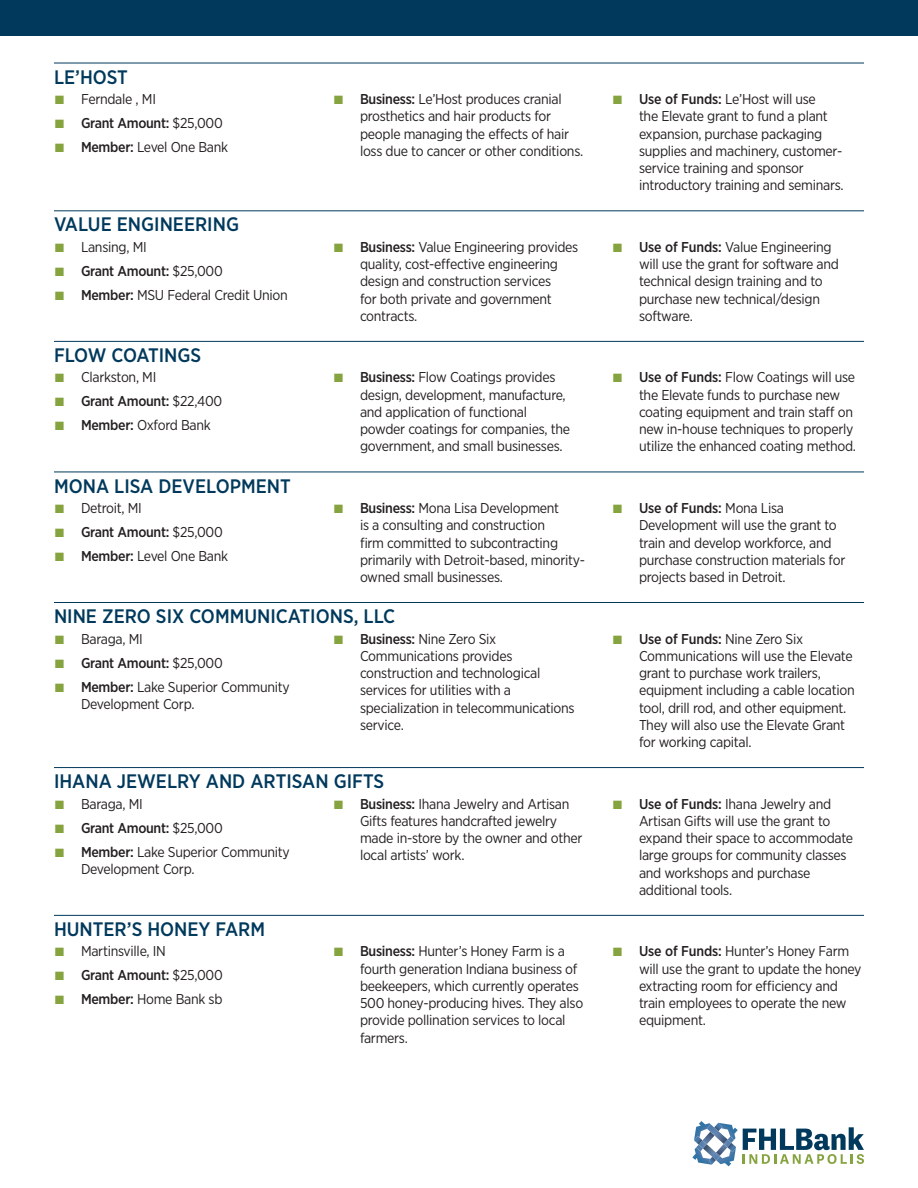
<style>
.page{position:relative;width:918px;height:1188px;background:#fff}
.page>*{position:absolute;margin:0;border:0;box-sizing:border-box;transform-origin:0 0}
.Larger_subhead{font:500 19.5px "Gotham Narrow";color:#00395c}
.t1{font:14.25px/17.2px "Gotham Narrow";letter-spacing:-.02em;color:#231f20}
.t2{font:500 14.25px "Gotham Narrow";letter-spacing:-.02em;color:#231f20}
.s1{font-family:"Arial";font-size:18px;color:#85a33e}
.s2{font-family:"Arial";font-weight:400;font-size:18px;color:#85a33e}
.s3{font-weight:400}
.s4{font-weight:500}
</style>
<div class="page">
<div style="left:0;top:0;width:918px;height:36px;background:#00395c"></div>
<hr style="left:54px;top:63px;width:810px;height:1px;background:#00395c">
<hr style="left:54px;top:210px;width:810px;height:1px;background:#00395c">
<hr style="left:54px;top:341px;width:810px;height:1px;background:#00395c">
<hr style="left:54px;top:472px;width:810px;height:1px;background:#00395c">
<hr style="left:54px;top:602px;width:810px;height:1px;background:#00395c">
<hr style="left:54px;top:767px;width:810px;height:1px;background:#00395c">
<hr style="left:54px;top:915px;width:810px;height:1px;background:#00395c">
<svg style="left:692px;top:1121px;width:172px;height:45px"></svg>
<p class="Larger_subhead" style="left:54px;top:64px;width:76px">LE’HOST</p>
<p class="t1" style="left:54px;top:90px;width:103px"><span class="s1">■</span> Ferndale , MI</p>
<p class="t2" style="left:54px;top:114px;width:170px"><span class="s2">■</span> Grant Amount: <span class="s3">$25,000</span></p>
<p class="t1" style="left:54px;top:138px;width:176px"><span class="s1">■</span> <span class="s4">Member:</span> Level One Bank</p>
<p class="Larger_subhead" style="left:54px;top:212px;width:187px">VALUE ENGINEERING</p>
<p class="t1" style="left:54px;top:238px;width:94px"><span class="s1">■</span> Lansing, MI</p>
<p class="t2" style="left:54px;top:262px;width:170px"><span class="s2">■</span> Grant Amount: <span class="s3">$25,000</span></p>
<p class="t1" style="left:54px;top:286px;width:235px"><span class="s1">■</span> <span class="s4">Member:</span> MSU Federal Credit Union</p>
<p class="Larger_subhead" style="left:54px;top:343px;width:149px">FLOW COATINGS</p>
<p class="t1" style="left:54px;top:369px;width:104px"><span class="s1">■</span> Clarkston, MI</p>
<p class="t2" style="left:54px;top:392px;width:170px"><span class="s2">■</span> Grant Amount: <span class="s3">$22,400</span></p>
<p class="t1" style="left:54px;top:417px;width:158px"><span class="s1">■</span> <span class="s4">Member:</span> Oxford Bank</p>
<p class="t1" style="left:360px;top:90px;width:225px;text-indent:-27px"><span class="s1">■</span> <span class="s4">Business:</span> Le’Host produces cranial prosthetics and hair products for people managing the effects of hair loss due to cancer or other conditions.</p>
<p class="t1" style="left:639px;top:90px;width:206px;text-indent:-27px"><span class="s1">■</span> <span class="s4">Use of Funds:</span> Le’Host will use<br>the Elevate grant to fund a plant expansion, purchase packaging supplies and machinery, customer&shy;service training and sponsor introductory training and seminars.</p>
<p class="t1" style="left:360px;top:238px;width:220px;text-indent:-27px"><span class="s1">■</span> <span class="s4">Business:</span> Value Engineering provides quality, cost-effective engineering design and construction services<br>for both private and government contracts.</p>
<p class="t1" style="left:639px;top:238px;width:201px;text-indent:-27px"><span class="s1">■</span> <span class="s4">Use of Funds:</span> Value Engineering will use the grant for software and technical design training and to purchase new technical/design software.</p>
<p class="t1" style="left:360px;top:369px;width:212px;text-indent:-27px"><span class="s1">■</span> <span class="s4">Business:</span> Flow Coatings provides design, development, manufacture, and application of functional powder coatings for companies, the government, and small businesses.</p>
<p class="t1" style="left:639px;top:369px;width:219px;text-indent:-27px"><span class="s1">■</span> <span class="s4">Use of Funds:</span> Flow Coatings will use the Elevate funds to purchase new coating equipment and train staff on new in-house techniques to properly utilize the enhanced coating method.</p>
<p class="Larger_subhead" style="left:54px;top:473px;width:238px">MONA LISA DEVELOPMENT</p>
<p class="t1" style="left:54px;top:499px;width:89px"><span class="s1">■</span> Detroit, MI</p>
<p class="t2" style="left:54px;top:523px;width:170px"><span class="s2">■</span> Grant Amount: <span class="s3">$25,000</span></p>
<p class="t1" style="left:54px;top:547px;width:176px"><span class="s1">■</span> <span class="s4">Member:</span> Level One Bank</p>
<p class="t1" style="left:360px;top:499px;width:227px;text-indent:-27px"><span class="s1">■</span> <span class="s4">Business:</span> Mona Lisa Development<br>is a consulting and construction<br>firm committed to subcontracting primarily with Detroit-based, minority&shy;owned small businesses.</p>
<p class="t1" style="left:639px;top:499px;width:208px;text-indent:-27px"><span class="s1">■</span> <span class="s4">Use of Funds:</span> Mona Lisa<br>Development will use the grant to train and develop workforce, and purchase construction materials for projects based in Detroit.</p>
<p class="Larger_subhead" style="left:54px;top:604px;width:343px">NINE ZERO SIX COMMUNICATIONS, LLC</p>
<p class="t1" style="left:54px;top:630px;width:90px"><span class="s1">■</span> Baraga, MI</p>
<p class="t2" style="left:54px;top:654px;width:170px"><span class="s2">■</span> Grant Amount: <span class="s3">$25,000</span></p>
<p class="t1" style="left:81px;top:678px;width:210px;text-indent:-27px"><span class="s1">■</span> <span class="s4">Member:</span> Lake Superior Community<br>Development Corp.</p>
<p class="t1" style="left:360px;top:630px;width:216px;text-indent:-27px"><span class="s1">■</span> <span class="s4">Business:</span> Nine Zero Six<br>Communications provides construction and technological services for utilities with a specialization in telecommunications service.</p>
<p class="t1" style="left:639px;top:630px;width:217px;text-indent:-27px"><span class="s1">■</span> <span class="s4">Use of Funds:</span> Nine Zero Six<br>Communications will use the Elevate grant to purchase work trailers, equipment including a cable location tool, drill rod, and other equipment.<br>They will also use the Elevate Grant for working capital.</p>
<p class="Larger_subhead" style="left:54px;top:769px;width:332px">IHANA JEWELRY AND ARTISAN GIFTS</p>
<p class="t1" style="left:54px;top:795px;width:90px"><span class="s1">■</span> Baraga, MI</p>
<p class="t2" style="left:54px;top:819px;width:170px"><span class="s2">■</span> Grant Amount: <span class="s3">$25,000</span></p>
<p class="t1" style="left:81px;top:843px;width:210px;text-indent:-27px"><span class="s1">■</span> <span class="s4">Member:</span> Lake Superior Community<br>Development Corp.</p>
<p class="t1" style="left:360px;top:795px;width:224px;text-indent:-27px"><span class="s1">■</span> <span class="s4">Business:</span> Ihana Jewelry and Artisan<br>Gifts features handcrafted jewelry made in-store by the owner and other local artists’ work.</p>
<p class="t1" style="left:639px;top:795px;width:216px;text-indent:-27px"><span class="s1">■</span> <span class="s4">Use of Funds:</span> Ihana Jewelry and<br>Artisan Gifts will use the grant to expand their space to accommodate large groups for community classes and workshops and purchase additional tools.</p>
<p class="Larger_subhead" style="left:54px;top:917px;width:213px">HUNTER’S HONEY FARM</p>
<p class="t1" style="left:54px;top:943px;width:113px"><span class="s1">■</span> Martinsville, IN</p>
<p class="t2" style="left:54px;top:966px;width:170px"><span class="s2">■</span> Grant Amount: <span class="s3">$25,000</span></p>
<p class="t1" style="left:54px;top:991px;width:170px"><span class="s1">■</span> <span class="s4">Member:</span> Home Bank sb</p>
<p class="t1" style="left:360px;top:943px;width:225px;text-indent:-27px"><span class="s1">■</span> <span class="s4">Business:</span> Hunter’s Honey Farm is a fourth generation Indiana business of beekeepers, which currently operates 500 honey-producing hives. They also provide pollination services to local farmers.</p>
<p class="t1" style="left:639px;top:943px;width:224px;text-indent:-27px"><span class="s1">■</span> <span class="s4">Use of Funds:</span> Hunter’s Honey Farm will use the grant to update the honey extracting room for efficiency and train employees to operate the new equipment.</p>
</div>
